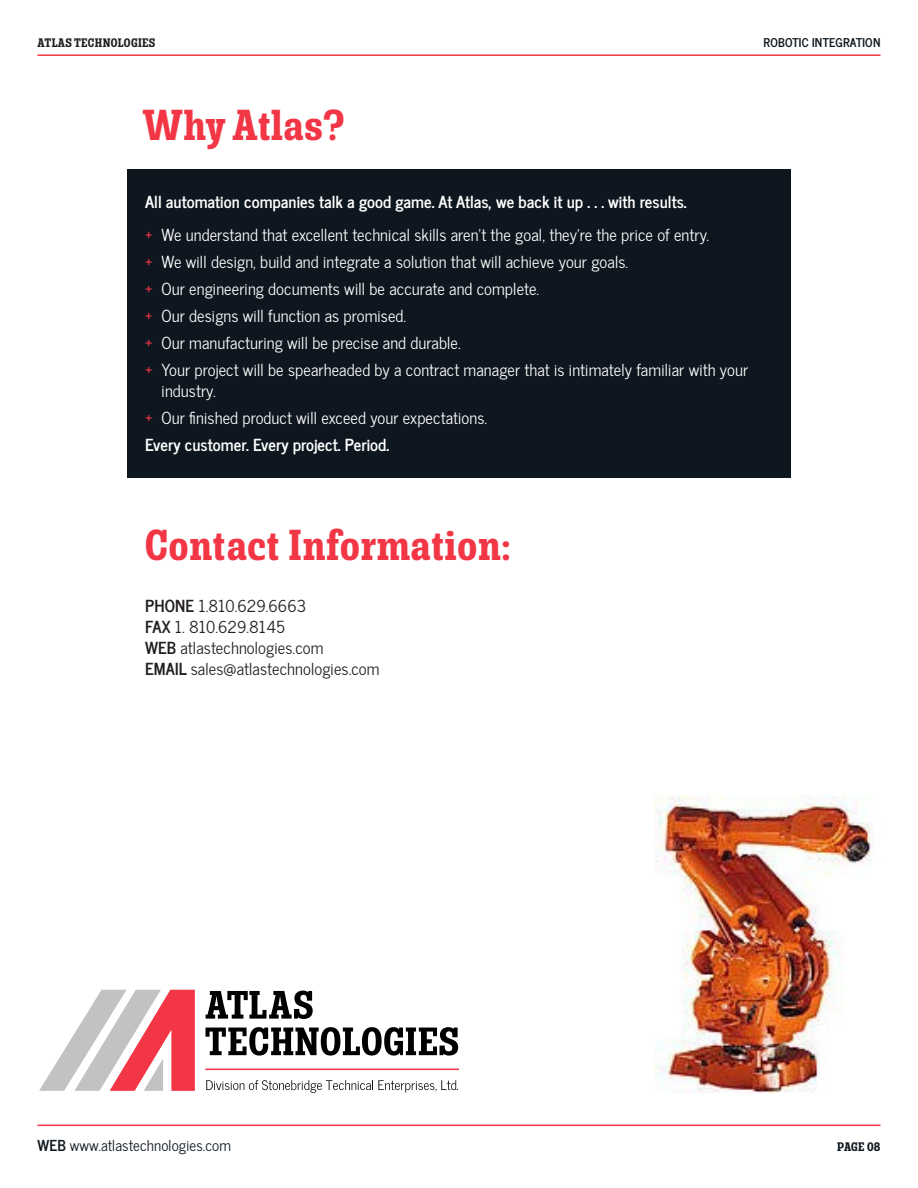
<style>
.page{position:relative;width:918px;height:1188px;background:#fff}
.page>*{position:absolute;margin:0;border:0;box-sizing:border-box;transform-origin:0 0}
.Large_Title{font:700 42px "Rude Slab Condensed";letter-spacing:.02em;color:#f23645}
.t1{font:16.5px/21px "News Cycle";letter-spacing:.005em;color:#fff}
.Main_Body_Paragraph{font:700 16.5px "News Cycle";letter-spacing:.005em;color:#fff}
.t2{font:16.5px "News Cycle";letter-spacing:.005em;color:#231f20}
.t3{font:15px "News Cycle";letter-spacing:.005em;color:#0e171f}
.Folios{font:700 12px "News Cycle";letter-spacing:.02em;color:#0e171f}
.t4{font:700 12px "Rude Slab Condensed";letter-spacing:.03em;color:#231f20}
.t5{font:700 12px "Rude Slab Condensed";letter-spacing:.015em;color:#0e171f}
.s1{color:#f23645}
.s2{font-weight:700}
</style>
<div class="page">
<hr style="left:38px;top:1125px;width:842px;height:1px;background:#f23645">
<svg style="left:39px;top:990px;width:156px;height:101px"></svg>
<hr style="left:205px;top:1069px;width:254px;height:1px;background:#f23645">
<svg style="left:206px;top:991px;width:107px;height:28px"></svg>
<svg style="left:206px;top:1027px;width:252px;height:29px"></svg>
<svg style="left:206px;top:1080px;width:252px;height:13px"></svg>
<hr style="left:38px;top:54px;width:842px;height:2px;background:#f23645">
<div style="left:127px;top:170px;width:664px;height:308px;background:#0e171f"></div>
<img style="left:654px;top:796px;width:218px;height:297px">
<p class="t4" style="left:38px;top:35px;width:119px">ATLAS TECHNOLOGIES</p>
<p class="Folios" style="left:764px;top:31px;width:118px">ROBOTIC INTEGRATION</p>
<p class="Large_Title" style="left:143px;top:98px;width:203px">Why Atlas?</p>
<p class="Main_Body_Paragraph" style="left:145px;top:187px;width:543px">All automation companies talk a good game. At Atlas, we back it up . . . with results.</p>
<p class="t1" style="left:145px;top:224px;width:566px"><span class="s1">+</span> We understand that excellent technical skills aren’t the goal, they’re the price of entry.</p>
<p class="t1" style="left:145px;top:251px;width:485px"><span class="s1">+</span> We will design, build and integrate a solution that will achieve your goals.</p>
<p class="t1" style="left:145px;top:278px;width:396px"><span class="s1">+</span> Our engineering documents will be accurate and complete.</p>
<p class="t1" style="left:145px;top:305px;width:263px"><span class="s1">+</span> Our designs will function as promised.</p>
<p class="t1" style="left:145px;top:332px;width:317px"><span class="s1">+</span> Our manufacturing will be precise and durable.</p>
<p class="t1" style="left:162px;top:359px;width:588px;text-indent:-16px"><span class="s1">+</span> Your project will be spearheaded by a contract manager that is intimately familiar with your industry.</p>
<p class="t1" style="left:145px;top:407px;width:344px"><span class="s1">+</span> Our finished product will exceed your expectations.</p>
<p class="Main_Body_Paragraph" style="left:145px;top:430px;width:246px">Every customer. Every project. Period.</p>
<p class="Large_Title" style="left:145px;top:518px;width:367px">Contact Information:</p>
<p class="t2" style="left:145px;top:592px;width:163px"><span class="s2">PHONE</span> 1.810.629.6663</p>
<p class="t2" style="left:145px;top:613px;width:141px"><span class="s2">FAX</span> 1. 810.629.8145</p>
<p class="t2" style="left:145px;top:634px;width:180px"><span class="s2">WEB</span> atlastechnologies.com</p>
<p class="t2" style="left:145px;top:655px;width:236px"><span class="s2">EMAIL</span> sales@atlastechnologies.com</p>
<p class="t3" style="left:38px;top:1132px;width:195px"><span class="s2">WEB</span> www.atlastechnologies.com</p>
<p class="t5" style="left:837px;top:1139px;width:45px">PAGE 08</p>
</div>
